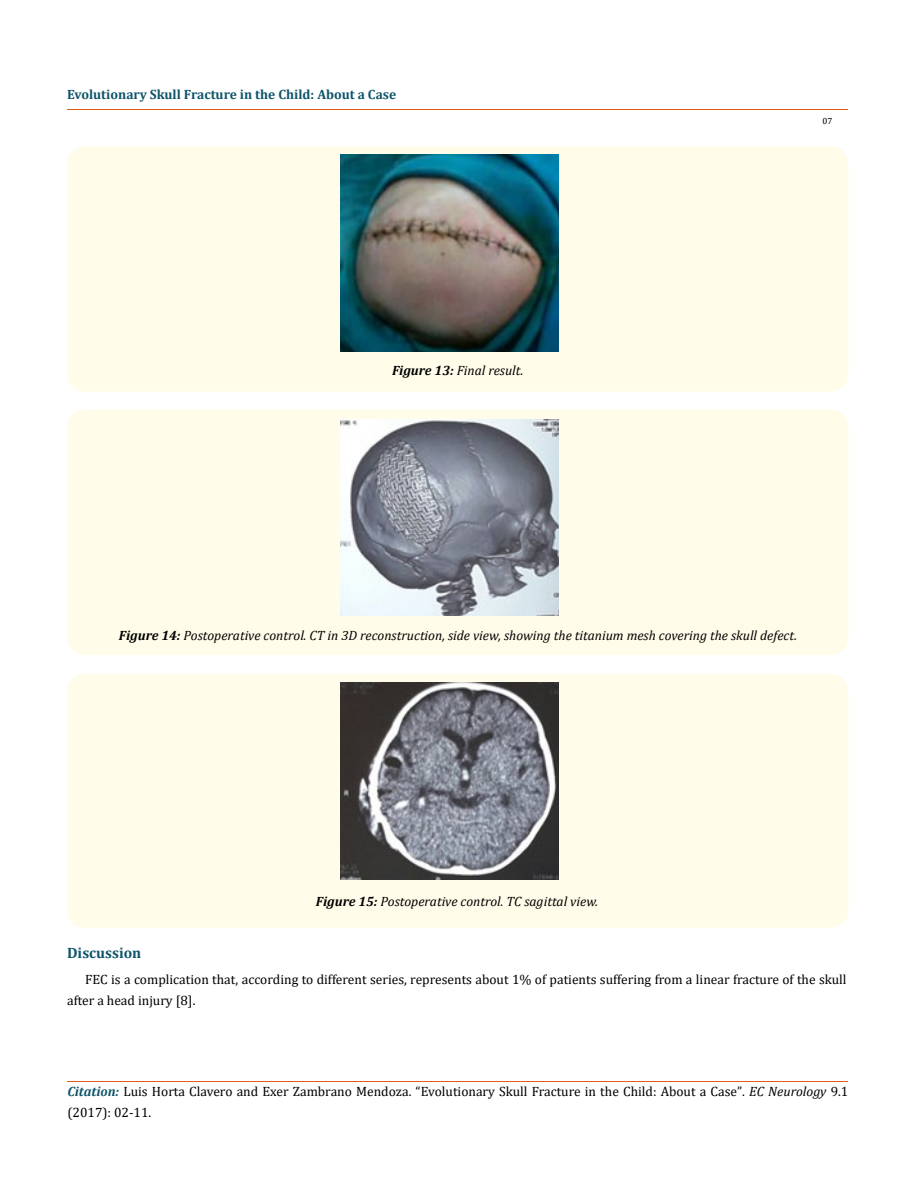
<style>
.page{position:relative;width:917px;height:1190px;background:#fff}
.page>*{position:absolute;margin:0;border:0;box-sizing:border-box;transform-origin:0 0}
.t1{font:700 15px "Cambria";color:#0e546a}
.t2{font:13.5px/21px "Cambria";color:#000}
.t3{font:italic 13.5px "Cambria";color:#000}
.t4{font:700 13.5px "Cambria";color:#0e546a}
.t5{font:9px "Cambria";color:#000}
.s1{font-weight:700}
.s2{font-weight:700;font-style:italic;color:#0e546a}
.s3{font-size:13.35px}
.s4{font-style:italic}
</style>
<div class="page">
<hr style="left:68px;top:1081px;width:780px;height:1px;background:#e05d1a">
<div style="left:67px;top:146px;width:781px;height:246px;background:#fffde9;border-radius:18px"></div>
<img style="left:340px;top:154px;width:219px;height:198px">
<div style="left:67px;top:409px;width:781px;height:246px;background:#fffde9;border-radius:18px"></div>
<img style="left:340px;top:419px;width:219px;height:196px">
<div style="left:67px;top:674px;width:781px;height:253px;background:#fffde9;border-radius:18px"></div>
<img style="left:340px;top:682px;width:218px;height:198px">
<p class="t4" style="left:67px;top:85px;width:331px">Evolutionary Skull Fracture in the Child: About a Case</p>
<p class="t3" style="left:392px;top:361px;width:133px"><span class="s1">Figure 13:</span> Final result.</p>
<p class="t5" style="left:822px;top:116px;width:11px">07</p>
<p class="t3" style="left:119px;top:625px;width:679px"><span class="s1">Figure 14:</span> Postoperative control. CT in 3D reconstruction, side view, showing the titanium mesh covering the skull defect.</p>
<p class="t3" style="left:316px;top:892px;width:284px"><span class="s1">Figure 15:</span> Postoperative control. TC sagittal view.</p>
<p class="t1" style="left:67px;top:942px;width:76px">Discussion</p>
<p class="t2" style="left:67px;top:969px;width:781px;text-indent:18px">FEC is a complication that, according to different series, represents about 1% of patients suffering from a linear fracture of the skull after a head injury [8].</p>
<p class="t2" style="left:67px;top:1081px;width:782px"><span class="s2">Citation:</span> Luis Horta Clavero and Exer Zambrano Mendoza. “Evolutionary Skull Fracture in the Child: About a Case”<span class="s3">.</span> <span class="s4">EC Neurology</span> <span class="s3">9</span>.1 (2017): 02-11.</p>
</div>
